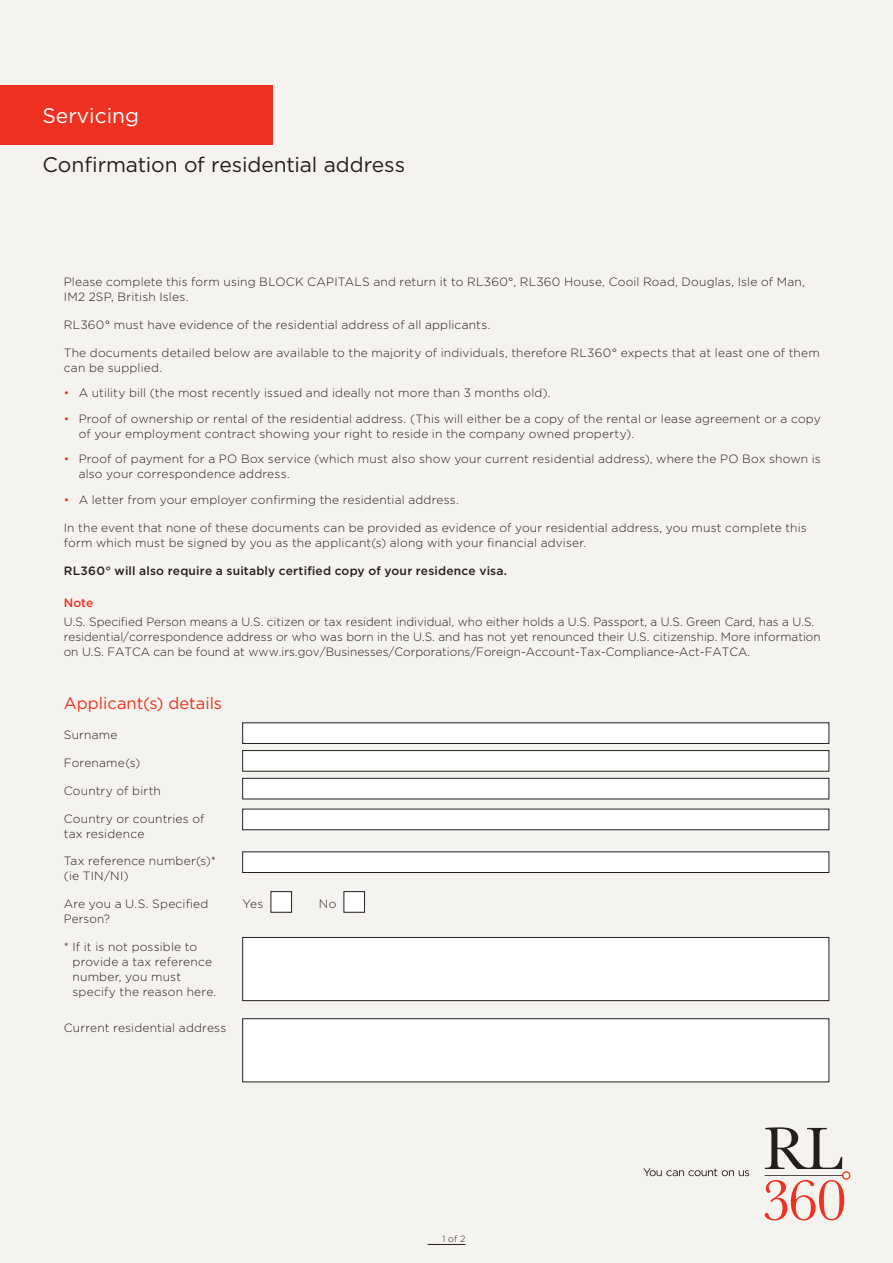
<style>
.page{position:relative;width:893px;height:1263px;background:#f5f3ef}
.page>*{position:absolute;margin:0;border:0;box-sizing:border-box;transform-origin:0 0}
.Item_Name{font:21px "Gotham";letter-spacing:-.005em;color:#231f20}
.Product_Name{font:21px "Gotham";color:#fff}
.Heading{font:16.5px "Gotham";color:#ef3122}
.Body_text{font:300 12px/15px "Gotham";letter-spacing:.01em;color:#231f20}
.Body_text-2{font:500 12px "Gotham";letter-spacing:.015em;color:#231f20}
.Subheading_Red{font:500 12px "Gotham";color:#ef3122}
.page_number{font:300 9px "Gotham";color:#231f20}
.s1{color:#ef3122}
</style>
<div class="page">
<hr style="left:428px;top:1244px;width:37px;height:1px;background:#231f20">
<div style="left:243px;top:723px;width:586px;height:20px;background:#fff"></div>
<div style="left:242px;top:722px;width:587px;height:22px;border:1px solid #231f20"></div>
<div style="left:243px;top:750px;width:586px;height:21px;background:#fff"></div>
<div style="left:242px;top:750px;width:587px;height:21px;border:1px solid #231f20"></div>
<div style="left:243px;top:778px;width:586px;height:21px;background:#fff"></div>
<div style="left:242px;top:778px;width:587px;height:21px;border:1px solid #231f20"></div>
<div style="left:243px;top:809px;width:586px;height:21px;background:#fff"></div>
<div style="left:242px;top:809px;width:587px;height:21px;border:1px solid #231f20"></div>
<div style="left:243px;top:852px;width:586px;height:20px;background:#fff"></div>
<div style="left:242px;top:851px;width:587px;height:22px;border:1px solid #231f20"></div>
<div style="left:271px;top:892px;width:21px;height:20px;background:#fff"></div>
<div style="left:271px;top:891px;width:21px;height:21px;border:1px solid #231f20"></div>
<div style="left:344px;top:892px;width:21px;height:20px;background:#fff"></div>
<div style="left:344px;top:891px;width:21px;height:21px;border:1px solid #231f20"></div>
<div style="left:243px;top:937px;width:586px;height:64px;background:#fff"></div>
<div style="left:242px;top:937px;width:587px;height:64px;border:1px solid #231f20"></div>
<div style="left:243px;top:1019px;width:586px;height:63px;background:#fff"></div>
<div style="left:242px;top:1018px;width:587px;height:64px;border:1px solid #231f20"></div>
<div style="left:0;top:85px;width:272px;height:60px;background:#ef3122"></div>
<svg style="left:765px;top:1127px;width:85px;height:93px"></svg>
<svg style="left:643px;top:1168px;width:106px;height:8px"></svg>
<p class="Product_Name" style="left:43px;top:102px;width:98px">Servicing</p>
<p class="Item_Name" style="left:43px;top:151px;width:364px">Confirmation of residential address</p>
<p class="Body_text" style="left:64px;top:274px;width:743px">Please complete this form using BLOCK CAPITALS and return it to RL360°, RL360 House, Cooil Road, Douglas, Isle of Man,<br>IM2 2SP, British Isles.</p>
<p class="Body_text" style="left:64px;top:317px;width:428px">RL360° must have evidence of the residential address of all applicants.</p>
<p class="Body_text" style="left:64px;top:344px;width:758px">The documents detailed below are available to the majority of individuals, therefore RL360° expects that at least one of them can be supplied.</p>
<p class="Body_text" style="left:64px;top:385px;width:488px"><span class="s1">•</span> A utility bill (the most recently issued and ideally not more than 3 months old).</p>
<p class="Body_text" style="left:79px;top:411px;width:744px;text-indent:-15px"><span class="s1">•</span> Proof of ownership or rental of the residential address. (This will either be a copy of the rental or lease agreement or a copy of your employment contract showing your right to reside in the company owned property).</p>
<p class="Body_text" style="left:79px;top:451px;width:744px;text-indent:-15px"><span class="s1">•</span> Proof of payment for a PO Box service (which must also show your current residential address), where the PO Box shown is also your correspondence address.</p>
<p class="Body_text" style="left:64px;top:492px;width:397px"><span class="s1">•</span> A letter from your employer confirming the residential address.</p>
<p class="Body_text" style="left:64px;top:520px;width:745px">In the event that none of these documents can be provided as evidence of your residential address, you must complete this form which must be signed by you as the applicant(s) along with your financial adviser.</p>
<p class="Body_text-2" style="left:64px;top:562px;width:445px">RL360° will also require a suitably certified copy of your residence visa.</p>
<p class="Subheading_Red" style="left:64px;top:594px;width:31px">Note</p>
<p class="Body_text" style="left:64px;top:614px;width:758px">U.S. Specified Person means a U.S. citizen or tax resident individual, who either holds a U.S. Passport, a U.S. Green Card, has a U.S. residential/correspondence address or who was born in the U.S. and has not yet renounced their U.S. citizenship. More information on U.S. FATCA can be found at www.irs.gov/Businesses/Corporations/Foreign-Account-Tax-Compliance-Act-FATCA.</p>
<p class="Heading" style="left:64px;top:693px;width:160px">Applicant(s) details</p>
<p class="Body_text" style="left:64px;top:727px;width:55px">Surname</p>
<p class="Body_text" style="left:64px;top:755px;width:78px">Forename(s)</p>
<p class="Body_text" style="left:64px;top:783px;width:99px">Country of birth</p>
<p class="Body_text" style="left:64px;top:810px;width:142px">Country or countries of tax residence</p>
<p class="Body_text" style="left:64px;top:853px;width:154px">Tax reference number(s)* (ie TIN/NI)</p>
<p class="Body_text" style="left:64px;top:896px;width:146px">Are you a U.S. Specified</p>
<p class="Body_text" style="left:242px;top:896px;width:23px">Yes</p>
<p class="Body_text" style="left:319px;top:896px;width:19px">No</p>
<p class="Body_text" style="left:64px;top:911px;width:48px">Person?</p>
<p class="Body_text" style="left:73px;top:939px;width:145px;text-indent:-9px">* If it is not possible to provide a tax reference number, you must specify the reason here.</p>
<p class="Body_text" style="left:64px;top:1020px;width:164px">Current residential address</p>
<p class="page_number" style="left:442px;top:1233px;width:24px">1 of 2</p>
</div>
